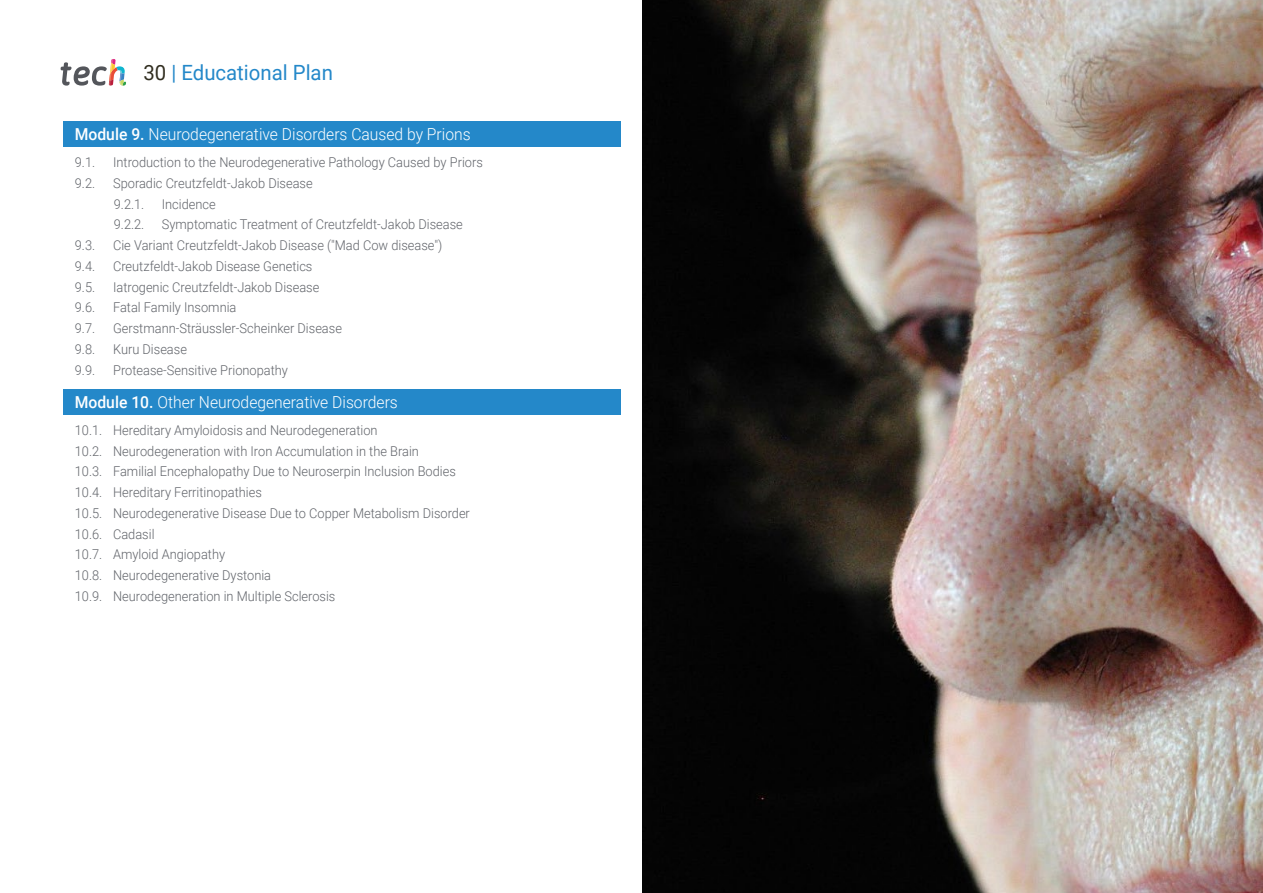
<style>
.page{position:relative;width:1263px;height:893px;background:#fff}
.page>*{position:absolute;margin:0;border:0;box-sizing:border-box;transform-origin:0 0}
.t1{font:21px "Roboto";color:#2488c9}
.t2{font:300 16.5px "Roboto";color:#fff;scale:.95 1}
.t3{font:300 13.5px/20.7px "Roboto";color:#61646a;scale:.95 1}
.s1{color:#312e20}
.s2{font-weight:500}
</style>
<div class="page">
<svg style="left:61px;top:59px;width:65px;height:27px"></svg>
<div style="left:64px;top:121px;width:557px;height:25px;background:#2488c9"></div>
<div style="left:64px;top:389px;width:557px;height:25px;background:#2488c9"></div>
<img style="left:642px;top:0;width:621px;height:893px">
<h1 class="t1" style="left:144px;top:57px;width:191px"><span class="s1">30</span> | Educational Plan</h1>
<p class="t2" style="left:75px;top:123px;width:418px"><span class="s2">Module 9.</span> Neurodegenerative Disorders Caused by Prions</p>
<p class="t3" style="left:75px;top:151px;width:23px">9.1.</p>
<p class="t3" style="left:113px;top:151px;width:391px">Introduction to the Neurodegenerative Pathology Caused by Priors</p>
<p class="t3" style="left:75px;top:172px;width:23px">9.2.</p>
<p class="t3" style="left:113px;top:172px;width:212px">Sporadic Creutzfeldt-Jakob Disease<br>9.2.1.</p>
<p class="t3" style="left:162px;top:193px;width:58px">Incidence</p>
<p class="t3" style="left:114px;top:214px;width:34px">9.2.2.</p>
<p class="t3" style="left:162px;top:214px;width:318px">Symptomatic Treatment of Creutzfeldt-Jakob Disease</p>
<p class="t3" style="left:75px;top:234px;width:23px">9.3.</p>
<p class="t3" style="left:113px;top:234px;width:348px">Cie Variant Creutzfeldt-Jakob Disease ("Mad Cow disease")</p>
<p class="t3" style="left:75px;top:255px;width:23px">9.4.</p>
<p class="t3" style="left:113px;top:255px;width:211px">Creutzfeldt-Jakob Disease Genetics</p>
<p class="t3" style="left:75px;top:276px;width:23px">9.5.</p>
<p class="t3" style="left:113px;top:276px;width:219px">Iatrogenic Creutzfeldt-Jakob Disease</p>
<p class="t3" style="left:75px;top:297px;width:23px">9.6.</p>
<p class="t3" style="left:113px;top:297px;width:131px">Fatal Family Insomnia</p>
<p class="t3" style="left:75px;top:317px;width:23px">9.7.</p>
<p class="t3" style="left:113px;top:317px;width:242px">Gerstmann-Sträussler-Scheinker Disease</p>
<p class="t3" style="left:75px;top:338px;width:23px">9.8.</p>
<p class="t3" style="left:113px;top:338px;width:79px">Kuru Disease</p>
<p class="t3" style="left:75px;top:359px;width:23px">9.9.</p>
<p class="t3" style="left:113px;top:359px;width:186px">Protease-Sensitive Prionopathy</p>
<p class="t2" style="left:75px;top:390px;width:341px"><span class="s2">Module 10.</span> Other Neurodegenerative Disorders</p>
<p class="t3" style="left:75px;top:419px;width:417px">10.1. Hereditary Amyloidosis and Neurodegeneration<br>10.2. Neurodegeneration with Iron Accumulation in the Brain<br>10.3. Familial Encephalopathy Due to Neuroserpin Inclusion Bodies 10.4. Hereditary Ferritinopathies<br>10.5. Neurodegenerative Disease Due to Copper Metabolism Disorder 10.6. Cadasil<br>10.7. Amyloid Angiopathy<br>10.8. Neurodegenerative Dystonia<br>10.9. Neurodegeneration in Multiple Sclerosis</p>
</div>
